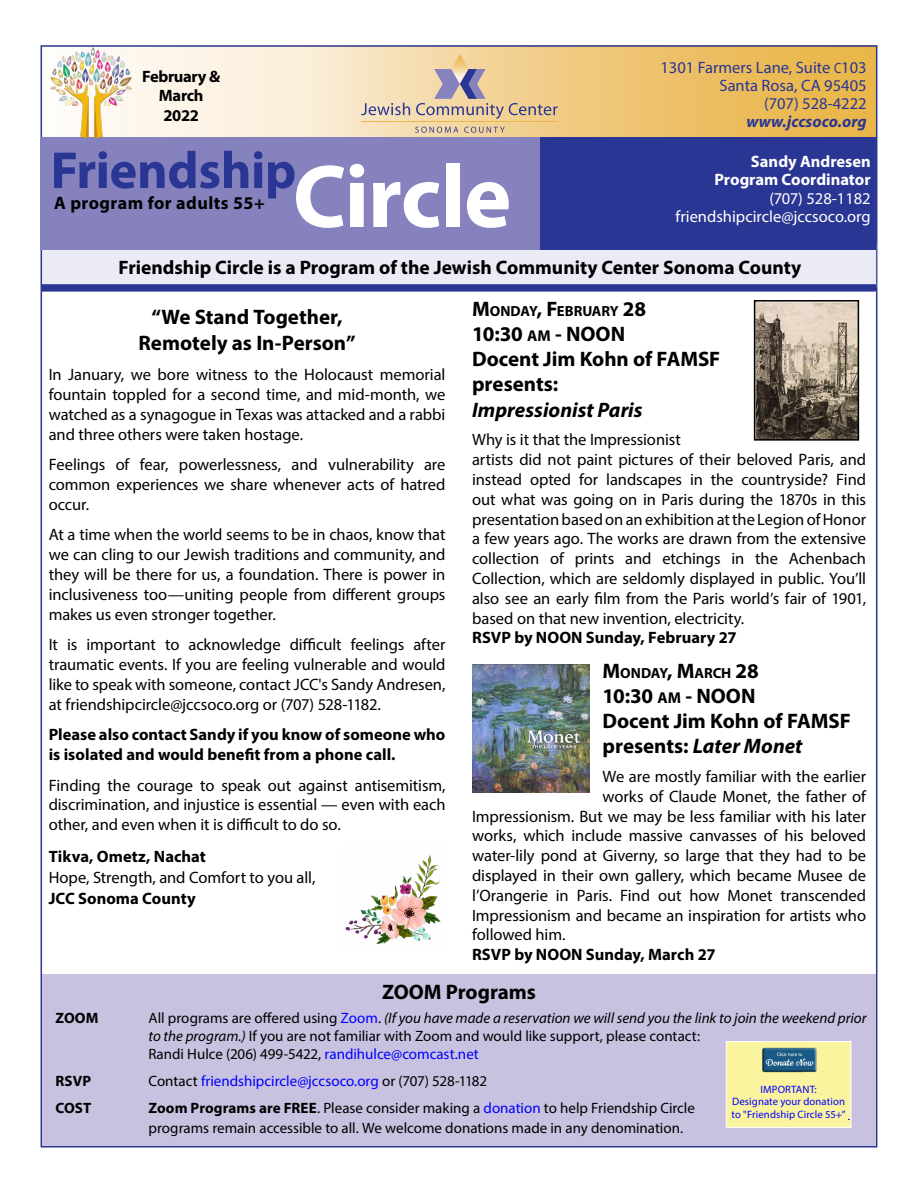
<style>
.page{position:relative;width:918px;height:1188px;background:#fff}
.page>*{position:absolute;margin:0;border:0;box-sizing:border-box;transform-origin:0 0}
.t1{font:700 90px "Myriad Pro";letter-spacing:-.015em;color:#fff}
.t2{font:700 52.5px "Myriad Pro";letter-spacing:-.01em;color:#2a3693}
.t3{font:700 21px/25.2px "Myriad Pro";letter-spacing:-.005em;color:#000}
.t4{font:italic 700 21px "Myriad Pro";color:#000}
.t5{font:700 19.5px "Myriad Pro";color:#000}
.t6{font:700 18px "Myriad Pro";letter-spacing:.025em;color:#000}
.t7{font:16.5px/19.8px "Myriad Pro";letter-spacing:-.005em;color:#000;text-align:justify}
.t8{font:700 16.5px/19.8px "Myriad Pro";color:#000}
.t9{font:16.5px/18px "Myriad Pro";color:#2a3693;text-align:right}
.t10{font:16.5px "Myriad Pro";color:#fff}
.t11{font:700 16.5px/18px "Myriad Pro";color:#fff;text-align:right}
.t12{font:700 16.5px/19.8px "Myriad Pro";letter-spacing:-.02em;color:#000;text-align:center}
.t13{font:italic 700 16.5px "Myriad Pro";color:#2a3693}
.t14{font:15px/18px "Myriad Pro";color:#000}
.t15{font:15px "Myriad Pro";letter-spacing:-.005em;color:#00f}
.t16{font:700 15px "Myriad Pro";letter-spacing:.005em;color:#000}
.t17{font:700 14.7px "Myriad Pro";letter-spacing:-.01em;color:#000}
.t18{font:10.65px/12.9px "Myriad Pro";letter-spacing:.01em;color:#00f;text-align:center}
.s1{font-size:14.85px}
.s2{font-size:21px}
.s3{font-style:inherit}
.s4{font-size:15.75px}
.s5{font-style:italic}
.s6{color:#00f}
.s7{color:#000}
.s8{font-weight:700}
</style>
<div class="page">
<svg style="left:40px;top:45px;width:834px;height:92px;background:#eed19b"></svg>
<div style="left:42px;top:243px;width:836px;height:45px;background:#ebebf5"></div>
<div style="left:40px;top:137px;width:515px;height:112px;background:#8582be"></div>
<div style="left:540px;top:137px;width:336px;height:112px;background:#2a3693"></div>
<svg style="left:361px;top:103px;width:49px;height:12px"></svg>
<svg style="left:416px;top:54px;width:142px;height:65px;background:#dac09b"></svg>
<svg style="left:415px;top:127px;width:43px;height:6px"></svg>
<svg style="left:464px;top:127px;width:41px;height:6px"></svg>
<hr style="left:362px;top:121px;width:196px;height:1px;background:#eab649">
<svg style="left:41px;top:284px;width:835px;height:8px;background:#39449a"></svg>
<img style="left:51px;top:47px;width:80px;height:91px">
<div style="left:42px;top:974px;width:834px;height:172px;background:#c8c2e0"></div>
<div style="left:726px;top:1041px;width:125px;height:87px;background:#faf49e;border:1px solid #fff"></div>
<img style="left:762px;top:1047px;width:55px;height:26px">
<img style="left:345px;top:855px;width:96px;height:89px">
<img style="left:757px;top:303px;width:99px;height:135px">
<div style="left:754px;top:300px;width:105px;height:141px;border:2px solid #000"></div>
<img style="left:472px;top:664px;width:117px;height:128px">
<p class="t12" style="left:142px;top:66px;width:80px">February &amp;<br>March<br>2022</p>
<h2 class="t2" style="left:51px;top:136px;width:247px">Friendship</h2>
<p class="t6" style="left:54px;top:191px;width:212px">A program for adults 55+</p>
<h1 class="t1" style="left:293px;top:138px;width:220px">Circle</h1>
<p class="t9" style="left:660px;top:58px;width:208px">1301 Farmers Lane, Suite <span class="s1">C</span>103<br>Santa Rosa, CA 95405<br>(707) 528-4222</p>
<p class="t13" style="left:746px;top:111px;width:122px">www.jccsoco.org</p>
<p class="t11" style="left:715px;top:151px;width:158px">Sandy Andresen<br>Program Coordinator</p>
<p class="t10" style="left:769px;top:189px;width:103px">(707) 528-1182</p>
<p class="t10" style="left:676px;top:207px;width:197px">friendshipcircle@jccsoco.org</p>
<p class="t5" style="left:119px;top:255px;width:684px">Friendship Circle is a Program of the Jewish Community Center Sonoma County</p>
<p class="t17" style="left:472px;top:301px;width:175px"><span class="s2">M</span>ONDAY<span class="s2">, F</span>EBRUARY <span class="s2">28</span></p>
<p class="t3" style="left:472px;top:321px;width:250px"><span class="s3">10:30</span> <span class="s4">AM</span> <span class="s3">- NOON<br></span>Docent Jim Kohn of FAMSF presents:</p>
<p class="t4" style="left:472px;top:396px;width:172px">Impressionist Paris</p>
<p class="t7" style="left:472px;top:430px;width:396px;text-align:left">Why is it that the Impressionist<br>artists did not paint pictures of their beloved Paris, and instead opted for landscapes in the countryside? Find out what was going on in Paris during the 1870s in this presentation based on an exhibition at the Legion of Honor a few years ago. The works are drawn from the extensive collection of prints and etchings in the Achenbach Collection, which are seldomly displayed in public. You’ll also see an early film from the Paris world’s fair of 1901, based on that new invention, electricity.</p>
<p class="t8" style="left:472px;top:627px;width:266px">RSVP by NOON Sunday, February 27</p>
<p class="t17" style="left:603px;top:663px;width:158px"><span class="s2">M</span>ONDAY<span class="s2">, M</span>ARCH <span class="s2">28</span></p>
<p class="t3" style="left:603px;top:682px;width:250px"><span class="s3">10:30</span> <span class="s4">AM</span> <span class="s3">- NOON<br></span>Docent Jim Kohn of FAMSF presents: <span class="s5">Later Monet</span></p>
<p class="t7" style="left:603px;top:766px;width:265px">We are mostly familiar with the earlier</p>
<p class="t7" style="left:603px;top:786px;width:265px">works of Claude Monet, the father of</p>
<p class="t7" style="left:472px;top:806px;width:395px">Impressionism. But we may be less familiar with his later</p>
<p class="t7" style="left:472px;top:826px;width:396px">works, which include massive canvasses of his beloved</p>
<p class="t7" style="left:472px;top:845px;width:396px">water-lily pond at Giverny, so large that they had to be</p>
<p class="t7" style="left:472px;top:865px;width:395px">displayed in their own gallery, which became Musee de</p>
<p class="t7" style="left:472px;top:885px;width:396px">l’Orangerie in Paris. Find out how Monet transcended</p>
<p class="t7" style="left:472px;top:905px;width:396px">Impressionism and became an inspiration for artists who</p>
<p class="t7" style="left:472px;top:925px;width:95px">followed him.</p>
<p class="t8" style="left:472px;top:944px;width:245px">RSVP by NOON Sunday, March 27</p>
<p class="t3" style="left:382px;top:979px;width:155px">ZOOM Programs</p>
<p class="t3" style="left:139px;top:304px;width:219px;text-align:center">“We Stand Together,<br>Remotely as In-Person”</p>
<p class="t7" style="left:49px;top:364px;width:398px">In January, we bore witness to the Holocaust memorial fountain toppled for a second time, and mid-month, we watched as a synagogue in Texas was attacked and a rabbi and three others were taken hostage.</p>
<p class="t7" style="left:49px;top:454px;width:398px">Feelings of fear, powerlessness, and vulnerability are common experiences we share whenever acts of hatred occur.</p>
<p class="t7" style="left:49px;top:525px;width:398px">At a time when the world seems to be in chaos, know that we can cling to our Jewish traditions and community, and they will be there for us, a foundation. There is power in inclusiveness too—uniting people from different groups makes us even stronger together.</p>
<p class="t7" style="left:49px;top:634px;width:398px">It is important to acknowledge difficult feelings after traumatic events. If you are feeling vulnerable and would like to speak with someone, contact JCC's Sandy Andresen, at friendshipcircle@jccsoco.org or (707) 528-1182.</p>
<p class="t8" style="left:49px;top:724px;width:398px">Please also contact Sandy if you know of someone who is isolated and would benefit from a phone call.</p>
<p class="t7" style="left:49px;top:775px;width:398px">Finding the courage to speak out against antisemitism, discrimination, and injustice is essential — even with each other, and even when it is difficult to do so.</p>
<p class="t8" style="left:49px;top:846px;width:159px">Tikva, Ometz, Nachat</p>
<p class="t7" style="left:49px;top:867px;width:268px">Hope, Strength, and Comfort to you all,</p>
<p class="t8" style="left:49px;top:888px;width:148px">JCC Sonoma County</p>
<p class="t16" style="left:56px;top:1008px;width:44px">ZOOM</p>
<p class="t14" style="left:149px;top:1009px;width:720px">All programs are offered using <span class="s6">Zoom</span>. <span class="s5">(If you have made a reservation we will send you the link to join the weekend prior to the program.)</span> If you are not familiar with Zoom and would like support, please contact:<br>Randi Hulce (206) 499-5422, <span class="s6">randihulce@comcast.net</span></p>
<p class="t16" style="left:56px;top:1071px;width:37px">RSVP</p>
<p class="t15" style="left:149px;top:1072px;width:340px"><span class="s7">Contact</span> friendshipcircle@jccsoco.org <span class="s7">or (707) 528-1182</span></p>
<p class="t16" style="left:56px;top:1098px;width:37px">COST</p>
<p class="t14" style="left:149px;top:1098px;width:548px;line-height:19.8px"><span class="s8">Zoom Programs are FREE</span>. Please consider making a <span class="s6">donation</span> to help Friendship Circle programs remain accessible to all. We welcome donations made in any denomination.</p>
<p class="t18" style="left:731px;top:1082px;width:116px">IMPORTANT:<br>Designate your donation to "Friendship Circle 55+”</p>
</div>
